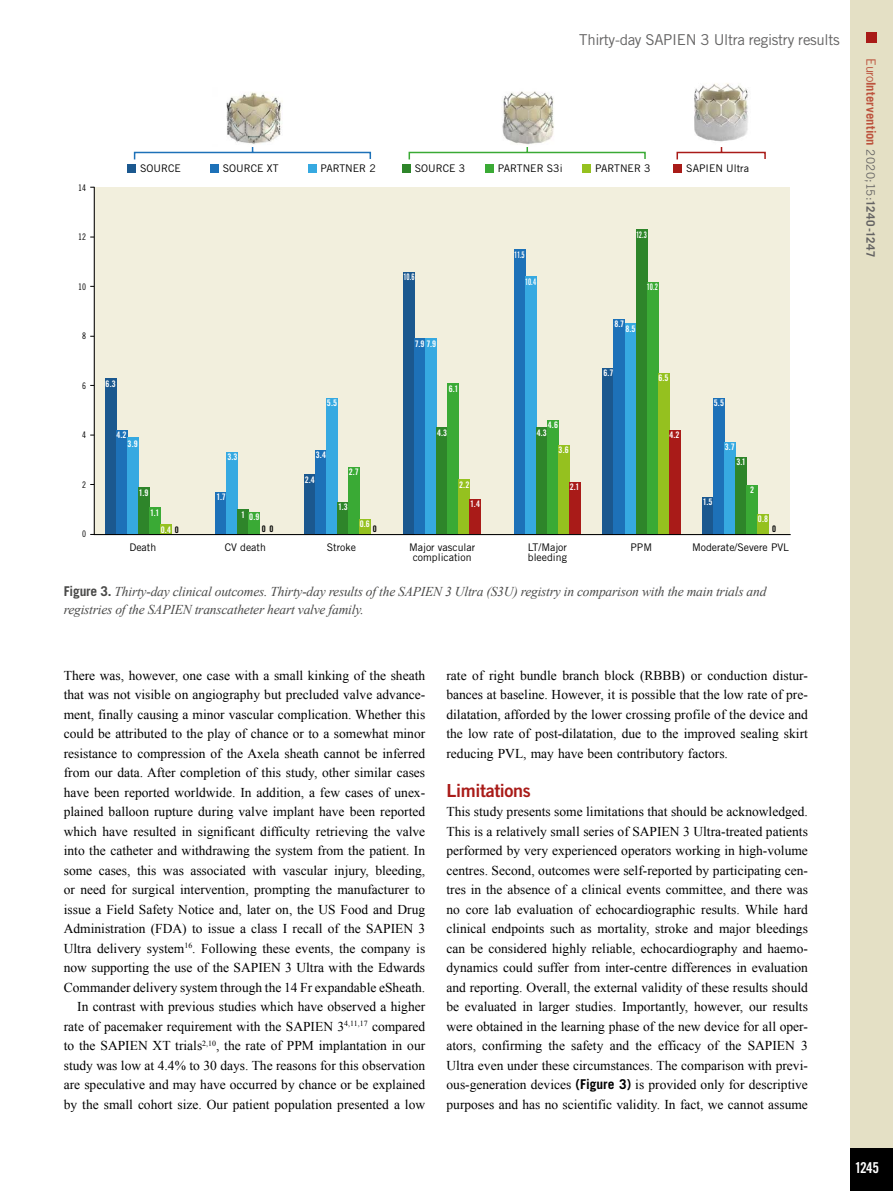
<style>
.page{position:relative;width:893px;height:1191px;background:#fff}
.page>*{position:absolute;margin:0;border:0;box-sizing:border-box;transform-origin:0 0}
.t1{font:18px "Trade Gothic LT Std Bd 2";letter-spacing:-.02em;color:#a91b18}
.t2{font:15px "Trade Gothic LT Std";letter-spacing:-.02em;color:#646363}
.t3{font:15px "Trade Gothic LT Std Bd Cn 20";color:#fff}
.t4{font:13.5px/19.5px "Times New Roman";color:#000;text-align:justify}
.t5{font:italic 13.5px/18px "Times New Roman";letter-spacing:-.015em;color:#4a4a49}
.t6{font:13.5px "Trade Gothic LT Std Bd Cn 20";color:#fff}
.t7{font:700 12.75px "Trade Gothic LT Std";letter-spacing:.005em;color:#bc533d}
.t8{font:700 11.7px "Trade Gothic LT Std";color:#646363}
.t9{font:11.7px "Trade Gothic LT Std";color:#646363}
.t10{font:10.5px/10.5px "Trade Gothic LT Std";color:#000;text-align:center}
.t11{font:9px "Trade Gothic LT Std Bd Cn 20";letter-spacing:-.035em;color:#fff}
.t12{font:9px "Trade Gothic LT Std Bd Cn 20";letter-spacing:-.035em;color:#fff;scale:.8 1}
.t13{font:9px "Trade Gothic LT Std Cn 18";color:#000}
.t14{font:9px "Trade Gothic LT Std Bd Cn 20";color:#000}
.s1{color:#000}
.s2{font-family:"Trade Gothic LT Std";font-weight:700;font-style:normal}
.s3{font-weight:400}
.s4{font-weight:400;font-size:11.7px;color:#646363}
.s5{font-size:11.7px;color:#646363}
.s6{font-family:"ITC Kabel Std";font-weight:500;font-size:15px}
.s7{font-family:"Trade Gothic LT Std";font-weight:700}
.s8{font-family:"ITC Kabel Std";font-weight:500}
</style>
<div class="page">
<div style="left:850px;top:0;width:43px;height:1191px;background:#e4e0c5"></div>
<div style="left:850px;top:1148px;width:43px;height:43px;background:#000"></div>
<div style="left:866px;top:32px;width:11px;height:10px;background:#a91b18"></div>
<svg style="left:93px;top:186px;width:698px;height:349px;background:#c8d7c8"></svg>
<div style="left:128px;top:164px;width:8px;height:9px;background:#1b588f"></div>
<div style="left:210px;top:164px;width:9px;height:9px;background:#1d71b8"></div>
<div style="left:308px;top:164px;width:9px;height:9px;background:#36a9e1"></div>
<svg style="left:133px;top:147px;width:239px;height:13px"></svg>
<div style="left:402px;top:164px;width:9px;height:9px;background:#2e852a"></div>
<div style="left:674px;top:164px;width:8px;height:9px;background:#a91b18"></div>
<div style="left:485px;top:164px;width:9px;height:9px;background:#3aaa35"></div>
<div style="left:583px;top:164px;width:8px;height:9px;background:#95c11f"></div>
<svg style="left:408px;top:147px;width:238px;height:13px"></svg>
<svg style="left:676px;top:147px;width:90px;height:13px"></svg>
<img style="left:226px;top:83px;width:522px;height:62px">
<hr style="left:717px;top:143px;width:12px;height:4px;background:#fff">
<p class="t2" style="left:579px;top:30px;width:262px">Thirty-day SAPIEN 3 Ultra registry results</p>
<p class="t10" style="left:140px;top:163px;width:42px">SOURCE</p>
<p class="t10" style="left:223px;top:163px;width:57px">SOURCE XT</p>
<p class="t10" style="left:321px;top:163px;width:57px">PARTNER 2</p>
<p class="t10" style="left:415px;top:163px;width:52px">SOURCE 3</p>
<p class="t10" style="left:498px;top:163px;width:66px">PARTNER S3i</p>
<p class="t10" style="left:595px;top:163px;width:57px">PARTNER 3</p>
<p class="t10" style="left:686px;top:163px;width:64px">SAPIEN Ultra</p>
<p class="t13" style="left:78px;top:182px;width:9px">14</p>
<p class="t13" style="left:78px;top:232px;width:9px">12</p>
<p class="t12" style="left:636px;top:229px;width:15px">12.3</p>
<p class="t12" style="left:514px;top:249px;width:15px">11.5</p>
<p class="t13" style="left:78px;top:281px;width:9px">10</p>
<p class="t12" style="left:404px;top:272px;width:15px">10.6</p>
<p class="t12" style="left:525px;top:276px;width:15px">10.4</p>
<p class="t12" style="left:647px;top:281px;width:15px">10.2</p>
<p class="t13" style="left:82px;top:331px;width:5px">8</p>
<p class="t11" style="left:415px;top:338px;width:23px">7.9 7.9</p>
<p class="t11" style="left:614px;top:318px;width:11px">8.7</p>
<p class="t11" style="left:625px;top:323px;width:12px">8.5</p>
<p class="t13" style="left:82px;top:380px;width:5px">6</p>
<p class="t11" style="left:106px;top:378px;width:12px">6.3</p>
<p class="t11" style="left:449px;top:383px;width:11px">6.1</p>
<p class="t11" style="left:603px;top:367px;width:11px">6.7</p>
<p class="t11" style="left:658px;top:372px;width:12px">6.5</p>
<p class="t11" style="left:327px;top:397px;width:12px">5.5</p>
<p class="t11" style="left:714px;top:397px;width:12px">5.5</p>
<p class="t13" style="left:82px;top:430px;width:5px">4</p>
<p class="t11" style="left:116px;top:429px;width:12px">4.2</p>
<p class="t11" style="left:128px;top:438px;width:12px">3.9</p>
<p class="t11" style="left:227px;top:451px;width:12px">3.3</p>
<p class="t11" style="left:316px;top:449px;width:12px">3.4</p>
<p class="t11" style="left:437px;top:427px;width:12px">4.3</p>
<p class="t11" style="left:548px;top:419px;width:12px">4.6</p>
<p class="t11" style="left:537px;top:427px;width:12px">4.3</p>
<p class="t11" style="left:559px;top:444px;width:12px">3.6</p>
<p class="t11" style="left:669px;top:429px;width:12px">4.2</p>
<p class="t11" style="left:725px;top:441px;width:11px">3.7</p>
<p class="t11" style="left:736px;top:456px;width:11px">3.1</p>
<p class="t13" style="left:82px;top:479px;width:5px">2</p>
<p class="t13" style="left:82px;top:529px;width:5px">0</p>
<p class="t11" style="left:139px;top:487px;width:11px">1.9</p>
<p class="t11" style="left:150px;top:507px;width:11px">1.1</p>
<p class="t11" style="left:161px;top:524px;width:20px">0.4 <span class="s1">0</span></p>
<p class="t11" style="left:216px;top:491px;width:11px">1.7</p>
<p class="t11" style="left:305px;top:474px;width:12px">2.4</p>
<p class="t11" style="left:349px;top:466px;width:11px">2.7</p>
<p class="t11" style="left:459px;top:479px;width:12px">2.2</p>
<p class="t11" style="left:570px;top:481px;width:11px">2.1</p>
<p class="t11" style="left:750px;top:484px;width:5px">2</p>
<p class="t11" style="left:703px;top:496px;width:11px">1.5</p>
<p class="t11" style="left:470px;top:498px;width:11px">1.4</p>
<p class="t11" style="left:338px;top:501px;width:11px">1.3</p>
<p class="t11" style="left:241px;top:511px;width:20px">1 0.9</p>
<p class="t11" style="left:758px;top:513px;width:12px">0.8</p>
<p class="t11" style="left:360px;top:518px;width:12px">0.6</p>
<p class="t14" style="left:262px;top:523px;width:13px">0 0</p>
<p class="t14" style="left:373px;top:523px;width:5px">0</p>
<p class="t14" style="left:772px;top:523px;width:5px">0</p>
<p class="t10" style="left:129px;top:542px;width:28px">Death</p>
<p class="t10" style="left:225px;top:542px;width:43px">CV death</p>
<p class="t10" style="left:327px;top:542px;width:31px">Stroke</p>
<p class="t10" style="left:409px;top:542px;width:68px">Major vascular complication</p>
<p class="t10" style="left:528px;top:542px;width:41px;text-align:left">LT/Major bleeding</p>
<p class="t10" style="left:630px;top:542px;width:23px">PPM</p>
<p class="t10" style="left:692px;top:542px;width:99px">Moderate/Severe PVL</p>
<p class="t5" style="left:64px;top:582px;width:704px"><span class="s2">Figure 3.</span> Thirty-day clinical outcomes. Thirty-day results of the SAPIEN 3 Ultra (S3U) registry in comparison with the main trials and registries of the SAPIEN transcatheter heart valve family.</p>
<p class="t7" style="left:879px;top:58px;width:200px;rotate:90deg"><span class="s3">Euro</span>Intervention <span class="s4">2020;15:</span><span class="s5">1240-1247</span></p>
<p class="t9" style="left:878px;top:164px;width:16px;rotate:90deg">19</p>
<p class="t8" style="left:878px;top:199px;width:56px;rotate:90deg"><span class="s6">e</span>1-<span class="s6">e</span>1247</p>
<p class="t4" style="left:64px;top:665px;width:363px;text-align:right">There was, however, one case with a small kinking of the sheath that was not visible on angiography but precluded valve advance&shy;ment, finally causing a minor vascular complication. Whether this could be attributed to the play of chance or to a somewhat minor resistance to compression of the Axela sheath cannot be inferred from our data. After completion of this study, other similar cases have been reported worldwide. In addition, a few cases of unex&shy;plained balloon rupture during valve implant have been reported which have resulted in significant difficulty retrieving the valve into the catheter and withdrawing the system from the patient. In some cases, this was associated with vascular injury, bleeding, or need for surgical intervention, prompting the manufacturer to issue a Field Safety Notice and, later on, the US Food and Drug Administration (FDA) to issue a class I recall of the SAPIEN 3<br>Ultra delivery system<sup>16</sup>. Following these events, the company is now supporting the use of the SAPIEN 3 Ultra with the Edwards Commander delivery system through the 14 Fr expandable eSheath.<br>In contrast with previous studies which have observed a higher rate of pacemaker requirement with the SAPIEN 3<sup>4,11,17</sup> compared to the SAPIEN XT trials<sup>2,10</sup>, the rate of PPM implantation in our study was low at 4.4% to 30 days. The reasons for this observation are speculative and may have occurred by chance or be explained by the small cohort size. Our patient population presented a low</p>
<p class="t4" style="left:446px;top:665px;width:363px">rate of right bundle branch block (RBBB) or conduction distur&shy;bances at baseline. However, it is possible that the low rate of pre&shy;dilatation, afforded by the lower crossing profile of the device and the low rate of post-dilatation, due to the improved sealing skirt reducing PVL, may have been contributory factors.</p>
<h1 class="t1" style="left:446px;top:779px;width:86px">Limitations</h1>
<p class="t4" style="left:446px;top:801px;width:363px">This study presents some limitations that should be acknowledged.<br>This is a relatively small series of SAPIEN 3 Ultra-treated patients performed by very experienced operators working in high-volume centres. Second, outcomes were self-reported by participating cen&shy;tres in the absence of a clinical events committee, and there was no core lab evaluation of echocardiographic results. While hard clinical endpoints such as mortality, stroke and major bleedings can be considered highly reliable, echocardiography and haemo&shy;dynamics could suffer from inter-centre differences in evaluation and reporting. Overall, the external validity of these results should be evaluated in larger studies. Importantly, however, our results were obtained in the learning phase of the new device for all oper&shy;ators, confirming the safety and the efficacy of the SAPIEN 3<br>Ultra even under these circumstances. The comparison with previ&shy;ous-generation devices <span class="s7">(Figure 3)</span> is provided only for descriptive purposes and has no scientific validity. In fact, we cannot assume</p>
<p class="t3" style="left:855px;top:1158px;width:26px"><span class="s8">e</span>1245</p>
<p class="t6" style="left:862px;top:1160px;width:26px">1245</p>
</div>
